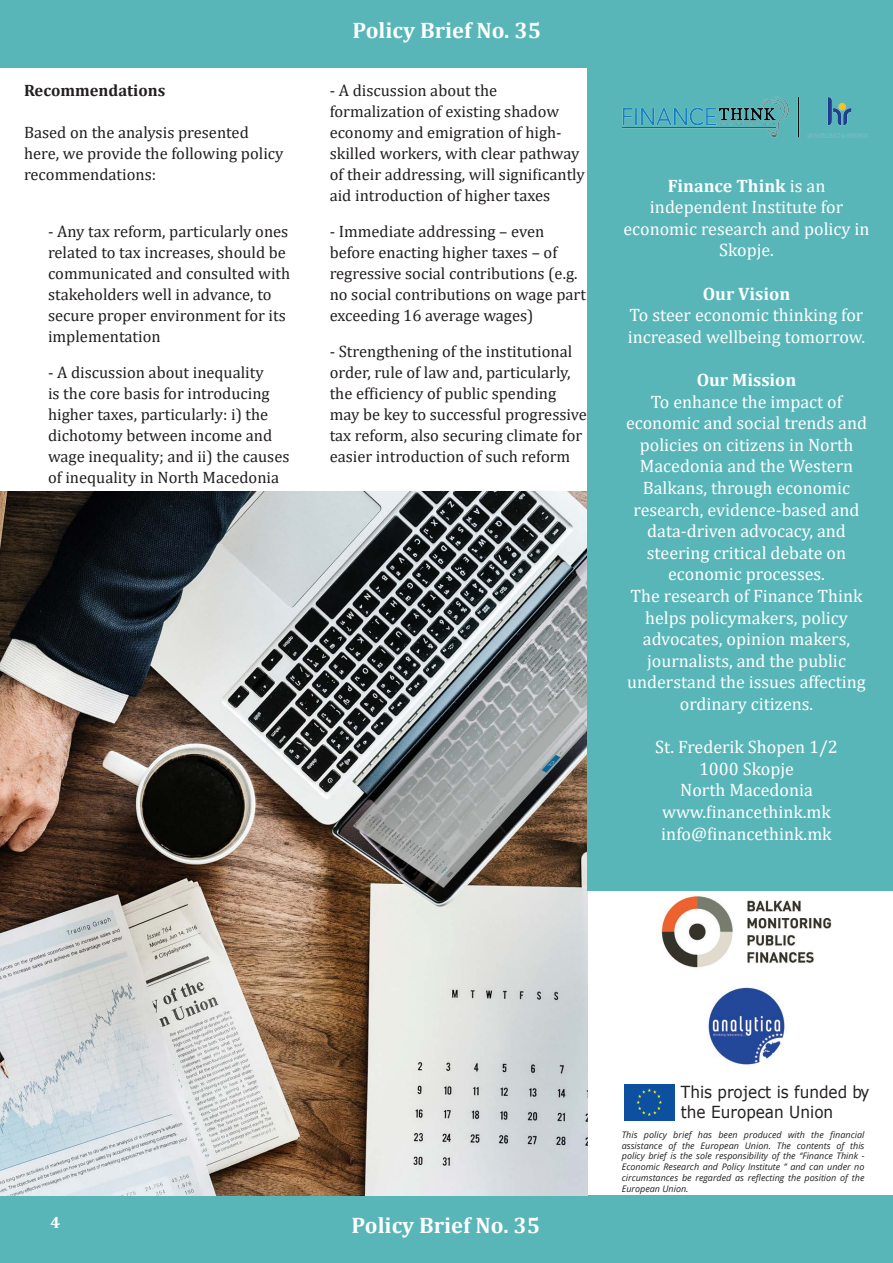
<style>
.page{position:relative;width:893px;height:1263px;background:#fff}
.page>*{position:absolute;margin:0;border:0;box-sizing:border-box;transform-origin:0 0}
.t1{font:700 22.5px "Cambria";color:#fff}
.t2{font:18px/21.6px "Cambria";color:#fff;text-align:center}
.t3{font:700 18px "Cambria";color:#fff}
.t4{font:16.65px/20px "Verdana";color:#231f20;scale:.92 1}
.BodyText{font:16.5px/21px "Cambria";color:#231f20}
.BodyText-2{font:700 16.5px "Cambria";color:#231f20}
.t5{font:700 16.5px "Cambria";color:#fff}
.BodyText-3{font:italic 9px/10.8px "Open Sans";color:#231f20;text-align:justify}
.s1{font-weight:700}
</style>
<div class="page">
<div style="left:0;top:0;width:893px;height:68px;background:#58b6b9"></div>
<div style="left:0;top:1195px;width:893px;height:68px;background:#58b6b9"></div>
<img style="left:0;top:492px;width:587px;height:703px">
<img style="left:661px;top:896px;width:171px;height:72px">
<div style="left:587px;top:68px;width:306px;height:823px;background:#58b6b9"></div>
<img style="left:622px;top:96px;width:246px;height:42px">
<img style="left:708px;top:987px;width:77px;height:78px">
<div style="left:624px;top:1084px;width:51px;height:37px;background:#0d509f"></div>
<svg style="left:636px;top:1088px;width:26px;height:28px"></svg>
<p class="BodyText-2" style="left:24px;top:78px;width:143px">Recommendations</p>
<p class="BodyText" style="left:24px;top:122px;width:261px">Based on the analysis presented here, we provide the following policy recommendations:</p>
<p class="BodyText" style="left:48px;top:221px;width:244px">- Any tax reform, particularly ones related to tax increases, should be communicated and consulted with stakeholders well in advance, to secure proper environment for its implementation</p>
<p class="BodyText" style="left:48px;top:362px;width:243px">- A discussion about inequality<br>is the core basis for introducing higher taxes, particularly: i) the dichotomy between income and wage inequality; and ii) the causes of inequality in North Macedonia</p>
<h1 class="t1" style="left:353px;top:15px;width:190px">Policy Brief No. 35</h1>
<p class="BodyText" style="left:330px;top:80px;width:257px">- A discussion about the formalization of existing shadow economy and emigration of high&shy;skilled workers, with clear pathway of their addressing, will significantly aid introduction of higher taxes</p>
<p class="BodyText" style="left:330px;top:221px;width:258px">- Immediate addressing – even before enacting higher taxes – of regressive social contributions (e.g. no social contributions on wage part exceeding 16 average wages)</p>
<p class="BodyText" style="left:330px;top:341px;width:259px">- Strengthening of the institutional order, rule of law and, particularly, the efficiency of public spending may be key to successful progressive tax reform, also securing climate for easier introduction of such reform</p>
<p class="t2" style="left:623px;top:175px;width:248px"><span class="s1">Finance Think</span> is an independent Institute for economic research and policy in<br>Skopje.</p>
<p class="t3" style="left:703px;top:281px;width:89px">Our Vision</p>
<p class="t2" style="left:628px;top:304px;width:239px;text-align:left">To steer economic thinking for increased wellbeing tomorrow.</p>
<p class="t3" style="left:697px;top:367px;width:101px">Our Mission</p>
<p class="t2" style="left:626px;top:391px;width:243px">To enhance the impact of economic and social trends and policies on citizens in North<br>Macedonia and the Western<br>Balkans, through economic research, evidence-based and data-driven advocacy, and steering critical debate on economic processes.</p>
<p class="t2" style="left:627px;top:585px;width:240px">The research of Finance Think helps policymakers, policy advocates, opinion makers, journalists, and the public understand the issues affecting ordinary citizens.</p>
<p class="t2" style="left:655px;top:736px;width:184px">St. Frederik Shopen 1/2</p>
<p class="t2" style="left:699px;top:758px;width:97px">1000 Skopje</p>
<p class="t2" style="left:680px;top:779px;width:134px">North Macedonia</p>
<p class="t2" style="left:662px;top:801px;width:170px">www.financethink.mk</p>
<p class="t2" style="left:661px;top:823px;width:172px">info@financethink.mk</p>
<p class="t5" style="left:51px;top:1211px;width:11px">4</p>
<h1 class="t1" style="left:352px;top:1209px;width:190px">Policy Brief No. 35</h1>
<p class="t4" style="left:681px;top:1082px;width:206px">This project is funded by the European Union</p>
<p class="BodyText-3" style="left:622px;top:1129px;width:244px">This policy brief has been produced with the financial assistance of the European Union. The contents of this policy brief is the sole responsibility of the ‘‘Finance Think - Economic Research and Policy Institute ’’ and can under no circumstances be regarded as reflecting the position of the European Union.</p>
</div>
